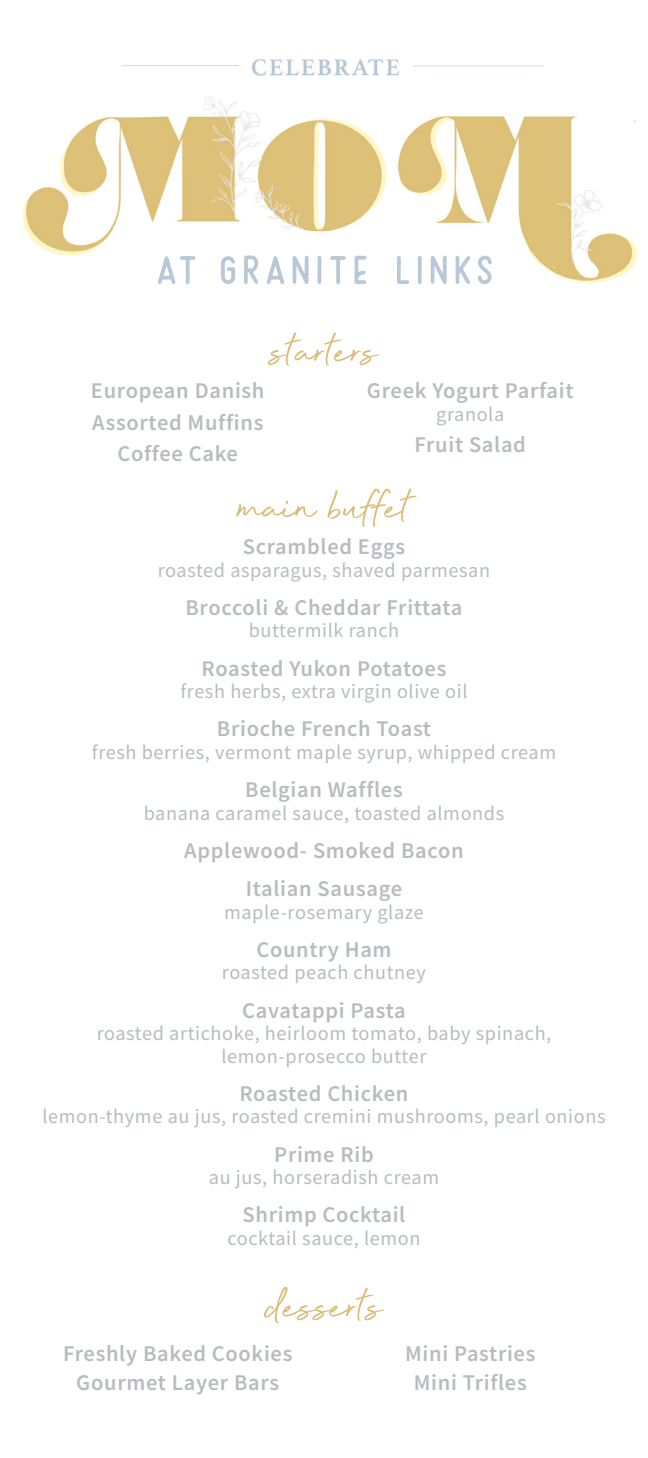
<style>
.page{position:relative;width:648px;height:1458px;background:#fff}
.page>*{position:absolute;margin:0;border:0;box-sizing:border-box;transform-origin:0 0}
.t1{font:56.25px "Beyond Infinity";color:#dabc76}
.t2{font:600 22.5px "Source Sans Pro";letter-spacing:.03em;color:#b6bcc0}
.t3{font:20.25px "Source Sans Pro";letter-spacing:.03em;color:#b6bcc0}
</style>
<div class="page">
<img style="left:22px;top:59px;width:616px;height:224px">
<svg style="left:293px;top:256px;width:16px;height:28px"></svg>
<svg style="left:431px;top:256px;width:16px;height:28px"></svg>
<svg style="left:244px;top:255px;width:14px;height:29px"></svg>
<svg style="left:221px;top:256px;width:14px;height:28px"></svg>
<svg style="left:456px;top:256px;width:14px;height:28px"></svg>
<svg style="left:267px;top:256px;width:17px;height:28px"></svg>
<svg style="left:478px;top:256px;width:14px;height:28px"></svg>
<svg style="left:354px;top:256px;width:13px;height:28px"></svg>
<svg style="left:158px;top:256px;width:37px;height:28px"></svg>
<svg style="left:330px;top:256px;width:16px;height:28px"></svg>
<svg style="left:397px;top:256px;width:12px;height:28px"></svg>
<svg style="left:318px;top:256px;width:3px;height:28px"></svg>
<svg style="left:418px;top:256px;width:4px;height:28px"></svg>
<p class="t1" style="left:270px;top:322px;width:109px">starters</p>
<p class="t2" style="left:367px;top:376px;width:208px">Greek Yogurt Parfait</p>
<p class="t3" style="left:436px;top:401px;width:70px">granola</p>
<p class="t2" style="left:415px;top:430px;width:113px">Fruit Salad</p>
<p class="t2" style="left:91px;top:376px;width:175px">European Danish</p>
<p class="t2" style="left:92px;top:407px;width:173px">Assorted Muffins</p>
<p class="t2" style="left:117px;top:439px;width:122px">Coffee Cake</p>
<p class="t1" style="left:237px;top:478px;width:175px">main buffet</p>
<p class="t2" style="left:243px;top:532px;width:164px">Scrambled Eggs</p>
<p class="t3" style="left:158px;top:557px;width:334px">roasted asparagus, shaved parmesan</p>
<p class="t2" style="left:186px;top:593px;width:278px">Broccoli &amp; Cheddar Frittata</p>
<p class="t3" style="left:249px;top:618px;width:152px">buttermilk ranch</p>
<p class="t2" style="left:202px;top:653px;width:246px">Roasted Yukon Potatoes</p>
<p class="t3" style="left:180px;top:679px;width:289px">fresh herbs, extra virgin olive oil</p>
<p class="t2" style="left:217px;top:714px;width:216px">Brioche French Toast</p>
<p class="t3" style="left:92px;top:739px;width:466px">fresh berries, vermont maple syrup, whipped cream</p>
<p class="t2" style="left:245px;top:775px;width:159px">Belgian Waffles</p>
<p class="t3" style="left:144px;top:800px;width:362px">banana caramel sauce, toasted almonds</p>
<p class="t2" style="left:184px;top:836px;width:281px">Applewood- Smoked Bacon</p>
<p class="t2" style="left:246px;top:874px;width:158px">Italian Sausage</p>
<p class="t3" style="left:224px;top:899px;width:201px">maple-rosemary glaze</p>
<p class="t2" style="left:256px;top:935px;width:137px">Country Ham</p>
<p class="t3" style="left:222px;top:960px;width:206px">roasted peach chutney</p>
<p class="t2" style="left:242px;top:995px;width:165px">Cavatappi Pasta</p>
<p class="t3" style="left:97px;top:1021px;width:456px">roasted artichoke, heirloom tomato, baby spinach,</p>
<p class="t3" style="left:222px;top:1043px;width:206px">lemon-prosecco butter</p>
<p class="t2" style="left:240px;top:1079px;width:170px">Roasted Chicken</p>
<p class="t3" style="left:42px;top:1104px;width:565px">lemon-thyme au jus, roasted cremini mushrooms, pearl onions</p>
<p class="t2" style="left:274px;top:1139px;width:101px">Prime Rib</p>
<p class="t3" style="left:209px;top:1165px;width:232px">au jus, horseradish cream</p>
<p class="t2" style="left:243px;top:1200px;width:164px">Shrimp Cocktail</p>
<p class="t3" style="left:227px;top:1225px;width:195px">cocktail sauce, lemon</p>
<p class="t1" style="left:266px;top:1277px;width:119px">desserts</p>
<p class="t2" style="left:63px;top:1338px;width:231px">Freshly Baked Cookies</p>
<p class="t2" style="left:76px;top:1368px;width:204px">Gourmet Layer Bars</p>
<p class="t2" style="left:405px;top:1338px;width:132px">Mini Pastries</p>
<p class="t2" style="left:414px;top:1368px;width:114px">Mini Trifles</p>
</div>
